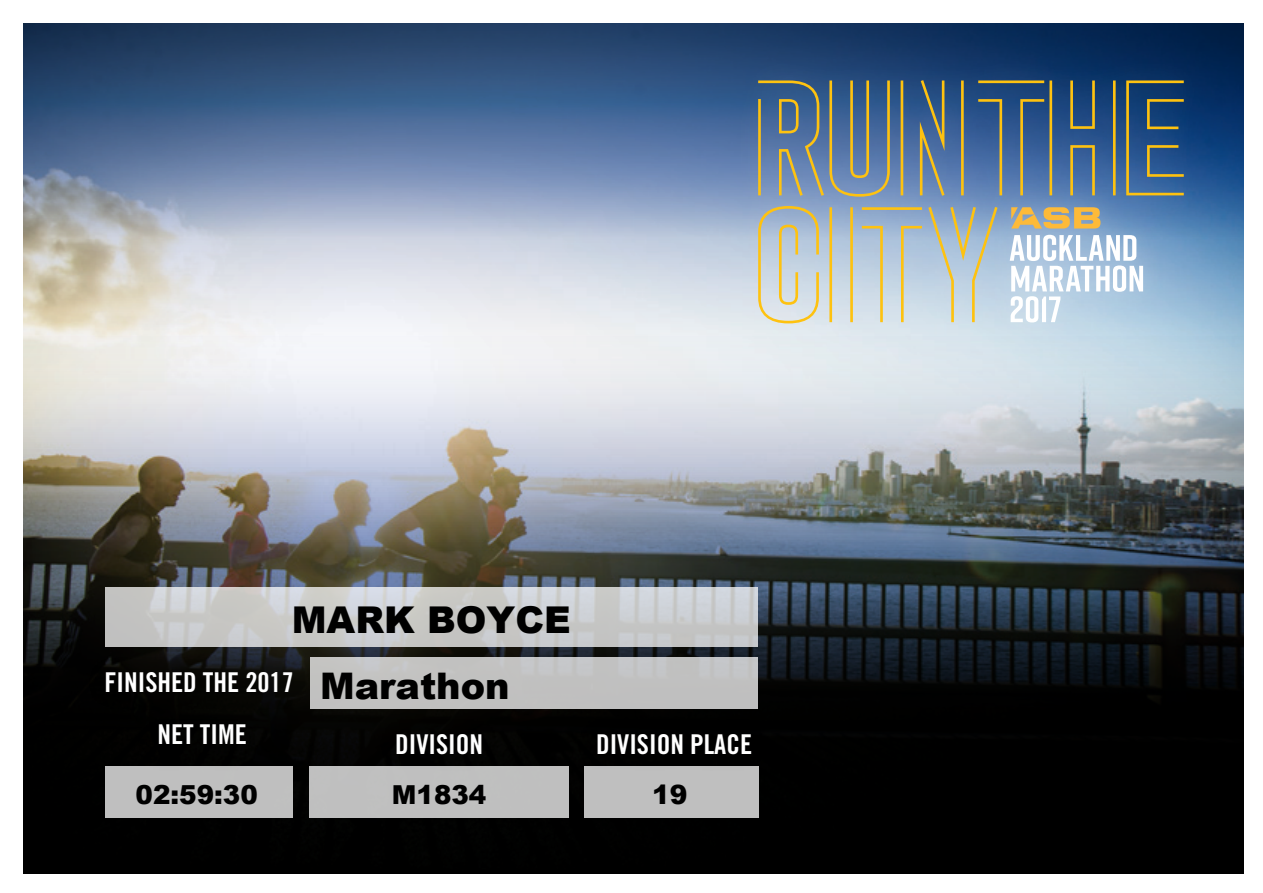
<style>
.page{position:relative;width:1263px;height:893px;background:#fff}
.page>*{position:absolute;margin:0;border:0;box-sizing:border-box;transform-origin:0 0}
.t1{font:900 36.9px "Arial";color:#000}
.t2{font:900 36.6px "Arial";color:#000}
.t3{font:27.3px/51.8px "Trade Gothic Bold Cond Twenty";color:#fff;text-align:center}
.t4{font:900 26.55px "Arial";color:#000}
.t5{font:900 26.25px "Arial";color:#000}
.t6{font:900 26.1px "Arial";color:#000}
</style>
<div class="page">
<img style="left:23px;top:390px;width:1220px;height:484px">
<svg style="left:23px;top:24px;width:1220px;height:366px;background:#90a0b7"></svg>
<svg style="left:105px;top:587px;width:653px;height:60px;background:#c9cbcb"></svg>
<div style="left:584px;top:766px;width:174px;height:51px;background:#bfbfbf"></div>
<div style="left:309px;top:766px;width:260px;height:51px;background:#bfbfbf"></div>
<div style="left:105px;top:766px;width:188px;height:51px;background:#bfbfbf"></div>
<div style="left:130px;top:722px;width:135px;height:44px;background:#020100"></div>
<div style="left:372px;top:709px;width:134px;height:57px;background:#030201"></div>
<img style="left:570px;top:709px;width:202px;height:75px">
<img style="left:82px;top:647px;width:235px;height:75px">
<div style="left:311px;top:657px;width:447px;height:52px;background:#c1c1c0"></div>
<img style="left:719px;top:42px;width:503px;height:320px">
<svg style="left:758px;top:80px;width:426px;height:243px;background:#879aa8"></svg>
<h1 class="t1" style="left:292px;top:593px;width:280px">MARK BOYCE</h1>
<h2 class="t2" style="left:320px;top:659px;width:191px">Marathon</h2>
<p class="t3" style="left:104px;top:656px;width:191px">FINISHED THE 2017<br>NET TIME</p>
<p class="t3" style="left:395px;top:718px;width:89px">DIVISION</p>
<p class="t3" style="left:596px;top:718px;width:158px">DIVISION PLACE</p>
<p class="t5" style="left:136px;top:775px;width:124px">02:59:30</p>
<p class="t6" style="left:392px;top:776px;width:96px">M1834</p>
<p class="t4" style="left:652px;top:775px;width:37px">19</p>
</div>
